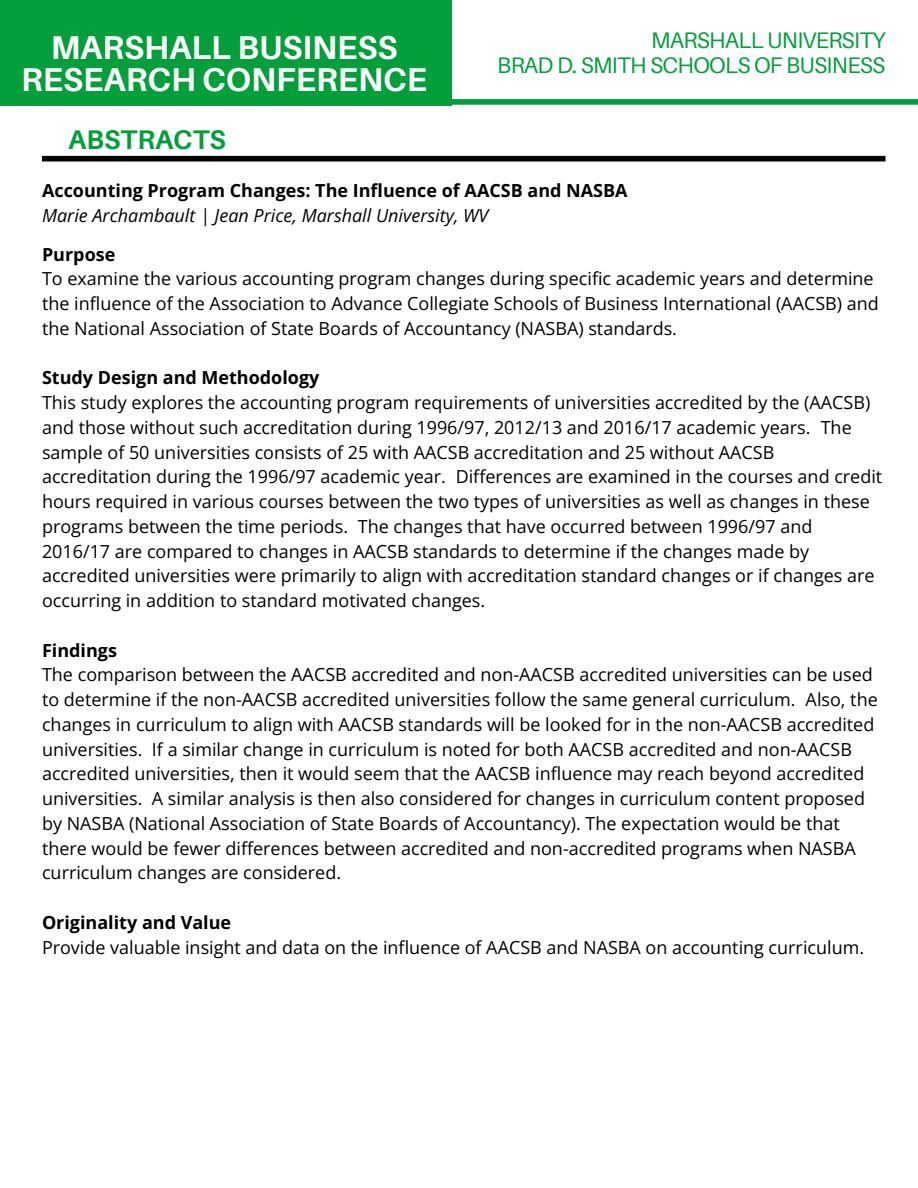
<style>
.page{position:relative;width:918px;height:1188px;background:#fff}
.page>*{position:absolute;margin:0;border:0;box-sizing:border-box;transform-origin:0 0}
.t1{font:700 33px "Aileron";color:#fff}
.t2{font:700 27px "Aileron";color:#029f3b}
.t3{font:22.5px "Aileron";letter-spacing:-.03em;color:#029f3b}
.t4{font:18px/24.8px "Open Sans";color:#000}
.t5{font:700 18px "Open Sans";color:#000}
.t6{font:italic 18px "Open Sans";color:#000}
</style>
<div class="page">
<div style="left:255px;top:99px;width:663px;height:6px;background:#029f3b"></div>
<div style="left:42px;top:156px;width:844px;height:6px;background:#000"></div>
<div style="left:0;top:0;width:452px;height:105px;background:#029f3b"></div>
<p class="t1" style="left:51px;top:27px;width:348px">MARSHALL BUSINESS</p>
<p class="t1" style="left:21px;top:59px;width:407px">RESEARCH CONFERENCE</p>
<p class="t2" style="left:68px;top:123px;width:159px">ABSTRACTS</p>
<p class="t3" style="left:651px;top:26px;width:236px">MARSHALL UNIVERSITY</p>
<p class="t3" style="left:497px;top:52px;width:390px">BRAD D. SMITH SCHOOLS OF BUSINESS</p>
<p class="t5" style="left:42px;top:178px;width:587px">Accounting Program Changes: The Influence of AACSB and NASBA</p>
<p class="t6" style="left:42px;top:202px;width:448px">Marie Archambault | Jean Price, Marshall University, WV</p>
<p class="t5" style="left:42px;top:242px;width:75px">Purpose</p>
<p class="t4" style="left:42px;top:266px;width:838px">To examine the various accounting program changes during specific academic years and determine the influence of the Association to Advance Collegiate Schools of Business International (AACSB) and the National Association of State Boards of Accountancy (NASBA) standards.</p>
<p class="t5" style="left:42px;top:365px;width:279px">Study Design and Methodology</p>
<p class="t4" style="left:42px;top:390px;width:842px">This study explores the accounting program requirements of universities accredited by the (AACSB) and those without such accreditation during 1996/97, 2012/13 and 2016/17 academic years. The sample of 50 universities consists of 25 with AACSB accreditation and 25 without AACSB accreditation during the 1996/97 academic year. Differences are examined in the courses and credit hours required in various courses between the two types of universities as well as changes in these programs between the time periods. The changes that have occurred between 1996/97 and 2016/17 are compared to changes in AACSB standards to determine if the changes made by accredited universities were primarily to align with accreditation standard changes or if changes are occurring in addition to standard motivated changes.</p>
<p class="t5" style="left:42px;top:638px;width:76px">Findings</p>
<p class="t4" style="left:42px;top:662px;width:837px">The comparison between the AACSB accredited and non-AACSB accredited universities can be used to determine if the non-AACSB accredited universities follow the same general curriculum. Also, the changes in curriculum to align with AACSB standards will be looked for in the non-AACSB accredited universities. If a similar change in curriculum is noted for both AACSB accredited and non-AACSB accredited universities, then it would seem that the AACSB influence may reach beyond accredited universities. A similar analysis is then also considered for changes in curriculum content proposed by NASBA (National Association of State Boards of Accountancy). The expectation would be that there would be fewer differences between accredited and non-accredited programs when NASBA curriculum changes are considered.</p>
<p class="t5" style="left:42px;top:910px;width:191px">Originality and Value</p>
<p class="t4" style="left:42px;top:934px;width:824px">Provide valuable insight and data on the influence of AACSB and NASBA on accounting curriculum.</p>
</div>
